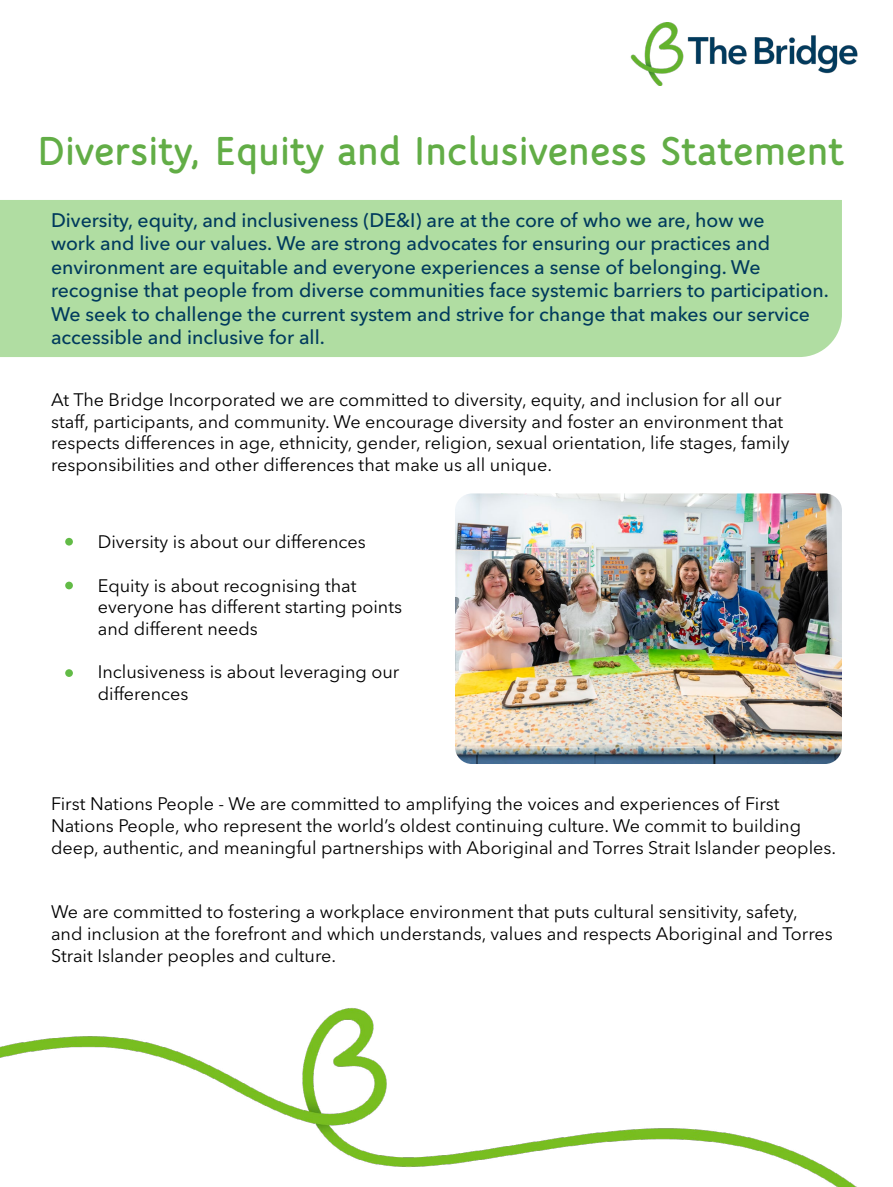
<style>
.page{position:relative;width:893px;height:1187px;background:#fff}
.page>*{position:absolute;margin:0;border:0;box-sizing:border-box;transform-origin:0 0}
.t1{font:800 43.5px "Speak OT";color:#62ad46}
.t2{font:500 19.5px/23.4px "Avenir Next LT Pro";color:#003a5d}
.t3{font:18px/21.6px "Avenir Next LT Pro";color:#000}
</style>
<div class="page">
<img style="left:630px;top:23px;width:228px;height:62px">
<img style="left:0;top:1008px;width:855px;height:178px">
<div style="left:0;top:200px;width:842px;height:157px;background:#b0dda2"></div>
<div style="left:65px;top:538px;width:8px;height:7px;background:#62bb46;border-radius:50%"></div>
<div style="left:65px;top:581px;width:8px;height:8px;background:#62bb46;border-radius:50%"></div>
<div style="left:65px;top:669px;width:8px;height:8px;background:#62bb46;border-radius:50%"></div>
<img style="left:455px;top:493px;width:387px;height:271px">
<h1 class="t1" style="left:37px;top:125px;width:809px">Diversity, Equity and Inclusiveness Statement</h1>
<p class="t2" style="left:51px;top:208px;width:779px">Diversity, equity, and inclusiveness (DE&amp;I) are at the core of who we are, how we<br>work and live our values. We are strong advocates for ensuring our practices and environment are equitable and everyone experiences a sense of belonging. We recognise that people from diverse communities face systemic barriers to participation.<br>We seek to challenge the current system and strive for change that makes our service accessible and inclusive for all.</p>
<p class="t3" style="left:51px;top:389px;width:740px">At The Bridge Incorporated we are committed to diversity, equity, and inclusion for all our staff, participants, and community. We encourage diversity and foster an environment that respects differences in age, ethnicity, gender, religion, sexual orientation, life stages, family responsibilities and other differences that make us all unique.</p>
<p class="t3" style="left:98px;top:531px;width:270px">Diversity is about our differences</p>
<p class="t3" style="left:98px;top:574px;width:306px">Equity is about recognising that everyone has different starting points and different needs</p>
<p class="t3" style="left:98px;top:661px;width:303px">Inclusiveness is about leveraging our differences</p>
<p class="t3" style="left:51px;top:793px;width:787px">First Nations People - We are committed to amplifying the voices and experiences of First<br>Nations People, who represent the world’s oldest continuing culture. We commit to building deep, authentic, and meaningful partnerships with Aboriginal and Torres Strait Islander peoples.</p>
<p class="t3" style="left:51px;top:901px;width:783px">We are committed to fostering a workplace environment that puts cultural sensitivity, safety, and inclusion at the forefront and which understands, values and respects Aboriginal and Torres<br>Strait Islander peoples and culture.</p>
</div>
